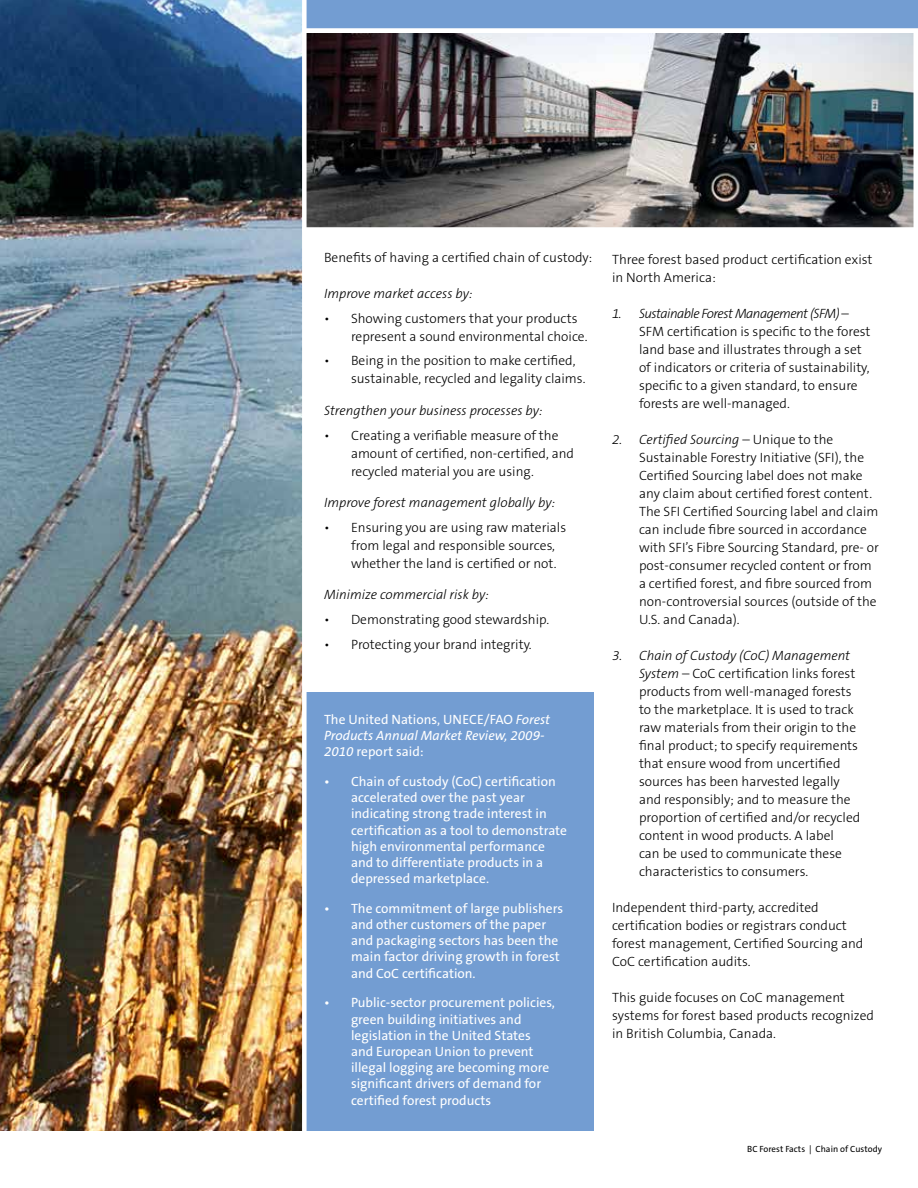
<style>
.page{position:relative;width:918px;height:1188px;background:#fff}
.page>*{position:absolute;margin:0;border:0;box-sizing:border-box;transform-origin:0 0}
.t1{font:300 13.5px/18px "The Sans B3";color:#000}
.t2{font:13.5px/16.2px "The Sans B5 Plain";color:#fff}
.t3{font:italic 300 13.5px "The Sans B3";color:#000}
.t4{font:italic 13.5px/16.2px "The Sans B5 Plain";color:#fff}
.t5{font:9px "The Sans B5 Plain";color:#000}
.s1{font-style:normal}
.s2{font-style:italic}
</style>
<div class="page">
<img style="left:307px;top:33px;width:607px;height:194px">
<div style="left:273px;top:693px;width:321px;height:438px;background:#739dd2"></div>
<img style="left:0;top:0;width:302px;height:1131px">
<div style="left:304px;top:0;width:614px;height:29px;background:#739dd2"></div>
<div style="left:306px;top:28px;width:612px;height:5px;background:#fff"></div>
<div style="left:302px;top:0;width:5px;height:1188px;background:#fff"></div>
<p class="t1" style="left:324px;top:249px;width:270px">Benefits of having a certified chain of custody:</p>
<p class="t3" style="left:324px;top:286px;width:150px">Improve market access by:</p>
<p class="t1" style="left:351px;top:310px;width:238px;text-indent:-27px">• Showing customers that your products represent a sound environmental choice.</p>
<p class="t1" style="left:351px;top:352px;width:236px;text-indent:-27px">• Being in the position to make certified, sustainable, recycled and legality claims.</p>
<p class="t3" style="left:324px;top:403px;width:220px">Strengthen your business processes by:</p>
<p class="t1" style="left:351px;top:427px;width:225px;text-indent:-27px">• Creating a verifiable measure of the amount of certified, non-certified, and recycled material you are using.</p>
<p class="t3" style="left:324px;top:496px;width:233px">Improve forest management globally by:</p>
<p class="t1" style="left:351px;top:519px;width:217px;text-indent:-27px">• Ensuring you are using raw materials from legal and responsible sources, whether the land is certified or not.</p>
<p class="t3" style="left:324px;top:588px;width:166px">Minimize commercial risk by:</p>
<p class="t1" style="left:324px;top:611px;width:227px">• Demonstrating good stewardship.</p>
<p class="t1" style="left:324px;top:636px;width:209px">• Protecting your brand integrity.</p>
<p class="t4" style="left:324px;top:712px;width:228px"><span class="s1">The United Nations, UNECE/FAO</span> Forest<br>Products Annual Market Review, 2009-<br>2010 <span class="s1">report said:</span></p>
<p class="t2" style="left:351px;top:774px;width:218px;text-indent:-27px">• Chain of custody (CoC) certification accelerated over the past year indicating strong trade interest in certification as a tool to demonstrate high environmental performance and to differentiate products in a depressed marketplace.</p>
<p class="t2" style="left:351px;top:901px;width:214px;text-indent:-27px">• The commitment of large publishers and other customers of the paper and packaging sectors has been the main factor driving growth in forest and CoC certification.</p>
<p class="t2" style="left:351px;top:995px;width:205px;text-indent:-27px">• Public-sector procurement policies, green building initiatives and legislation in the United States and European Union to prevent illegal logging are becoming more significant drivers of demand for certified forest products</p>
<p class="t1" style="left:612px;top:251px;width:262px">Three forest based product certification exist in North America:</p>
<p class="t1" style="left:639px;top:305px;width:233px;text-indent:-27px"><span class="s2">1. Sustainable Forest Management (SFM)</span> – SFM certification is specific to the forest land base and illustrates through a set of indicators or criteria of sustainability, specific to a given standard, to ensure forests are well-managed.</p>
<p class="t1" style="left:639px;top:431px;width:242px;text-indent:-27px"><span class="s2">2. Certified Sourcing</span> – Unique to the Sustainable Forestry Initiative (SFI), the Certified Sourcing label does not make any claim about certified forest content.<br>The SFI Certified Sourcing label and claim can include fibre sourced in accordance with SFI’s Fibre Sourcing Standard, pre- or post-consumer recycled content or from a certified forest, and fibre sourced from non-controversial sources (outside of the U.S. and Canada).</p>
<p class="t1" style="left:639px;top:647px;width:223px;text-indent:-27px"><span class="s2">3. Chain of Custody (CoC) Management System</span> – CoC certification links forest products from well-managed forests to the marketplace. It is used to track raw materials from their origin to the final product; to specify requirements that ensure wood from uncertified sources has been harvested legally and responsibly; and to measure the proportion of certified and/or recycled content in wood products. A label<br>can be used to communicate these characteristics to consumers.</p>
<p class="t1" style="left:612px;top:899px;width:253px">Independent third-party, accredited certification bodies or registrars conduct forest management, Certified Sourcing and CoC certification audits.</p>
<p class="t1" style="left:612px;top:989px;width:264px">This guide focuses on CoC management systems for forest based products recognized in British Columbia, Canada.</p>
<p class="t5" style="left:747px;top:1145px;width:136px">BC Forest Facts | Chain of Custody</p>
</div>
